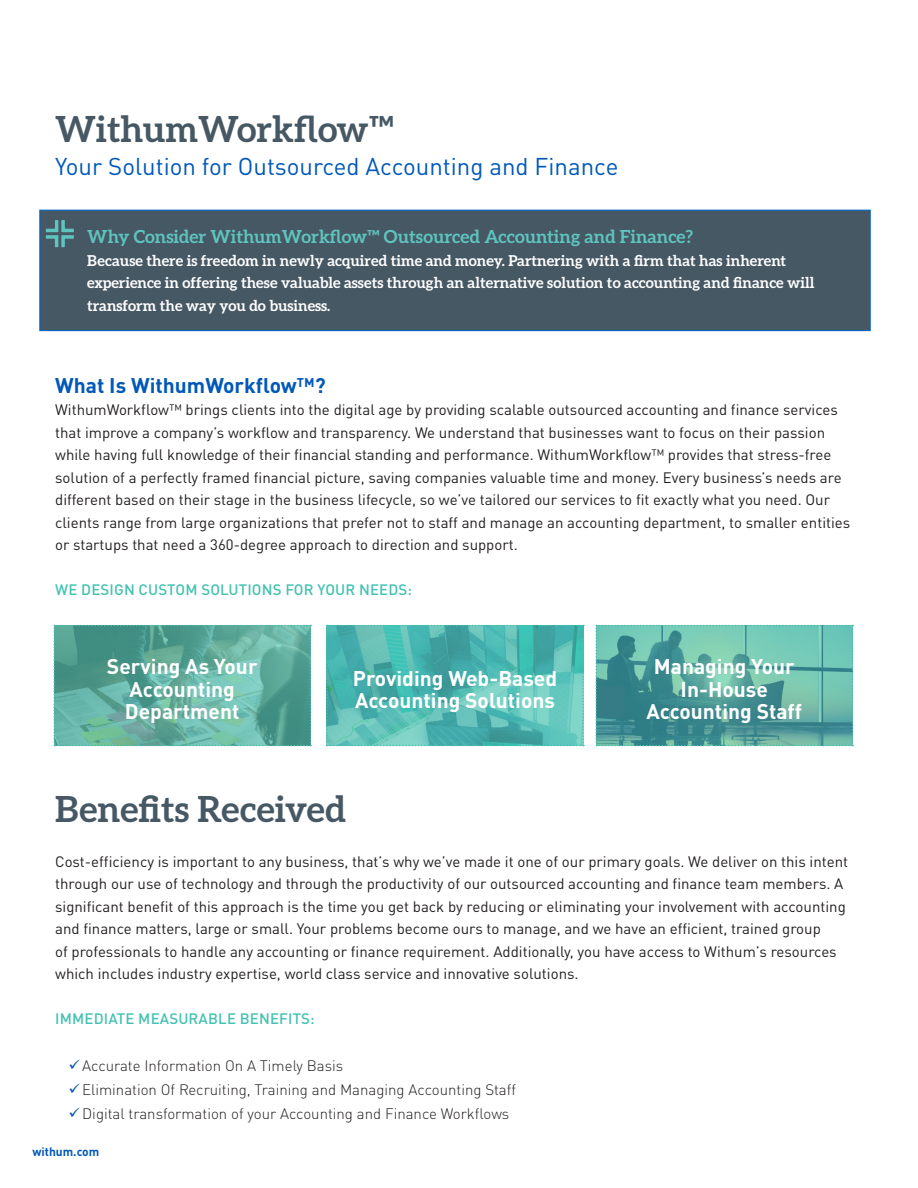
<style>
.page{position:relative;width:918px;height:1188px;background:#fff}
.page>*{position:absolute;margin:0;border:0;box-sizing:border-box;transform-origin:0 0}
.t1{font:700 36px "Aleo";color:#475865}
.t2{font:24px "DINOT";color:#0058b8}
.t3{font:700 21px/22.5px "DINOT";color:#fff;text-align:center}
.t4{font:700 21px "DINOT";color:#0058b8}
.t5{font:700 18px "Aleo";color:#5ec5be}
.t6{font:15px/22.5px "DINOT";color:#231f20}
.t7{font:700 15px/22.5px "Aleo";color:#fff}
.t8{font:300 15px "DINOT";color:#231f20}
.t9{font:500 15px "DINOT";letter-spacing:.01em;color:#44c2b2}
.t10{font:700 12px "DINOT";color:#0058b8}
</style>
<div class="page">
<div style="left:39px;top:210px;width:832px;height:121px;background:#475865;border:1px solid #0063be"></div>
<svg style="left:46px;top:220px;width:28px;height:27px"></svg>
<svg style="left:326px;top:625px;width:258px;height:121px;background:#53b8b1"></svg>
<svg style="left:53px;top:625px;width:258px;height:121px;background:#5faa9b"></svg>
<svg style="left:595px;top:625px;width:258px;height:121px;background:#5aa8a0"></svg>
<p class="t1" style="left:55px;top:108px;width:340px">WithumWorkflow™</p>
<p class="t2" style="left:55px;top:148px;width:565px">Your Solution for Outsourced Accounting and Finance</p>
<p class="t5" style="left:87px;top:226px;width:607px">Why Consider WithumWorkflow™ Outsourced Accounting and Finance?</p>
<p class="t7" style="left:87px;top:249px;width:729px">Because there is freedom in newly acquired time and money. Partnering with a firm that has inherent experience in offering these valuable assets through an alternative solution to accounting and finance will transform the way you do business.</p>
<p class="t4" style="left:55px;top:369px;width:272px">What Is WithumWorkflow™?</p>
<p class="t6" style="left:55px;top:397px;width:797px">WithumWorkflow™ brings clients into the digital age by providing scalable outsourced accounting and finance services that improve a company’s workflow and transparency. We understand that businesses want to focus on their passion while having full knowledge of their financial standing and performance. WithumWorkflow™ provides that stress-free solution of a perfectly framed financial picture, saving companies valuable time and money. Every business’s needs are different based on their stage in the business lifecycle, so we’ve tailored our services to fit exactly what you need. Our clients range from large organizations that prefer not to staff and manage an accounting department, to smaller entities or startups that need a 360-degree approach to direction and support.</p>
<p class="t9" style="left:55px;top:578px;width:358px">WE DESIGN CUSTOM SOLUTIONS FOR YOUR NEEDS:</p>
<p class="t3" style="left:107px;top:654px;width:152px">Serving As Your<br>Accounting</p>
<p class="t3" style="left:125px;top:699px;width:116px">Department</p>
<p class="t3" style="left:353px;top:665px;width:206px;text-align:left">Providing Web-Based<br>Accounting Solutions</p>
<p class="t3" style="left:654px;top:654px;width:142px">Managing Your</p>
<p class="t3" style="left:681px;top:676px;width:89px">In-House</p>
<p class="t3" style="left:647px;top:699px;width:157px">Accounting Staff</p>
<p class="t1" style="left:55px;top:788px;width:292px">Benefits Received</p>
<p class="t6" style="left:55px;top:849px;width:794px">Cost-efficiency is important to any business, that’s why we’ve made it one of our primary goals. We deliver on this intent through our use of technology and through the productivity of our outsourced accounting and finance team members. A significant benefit of this approach is the time you get back by reducing or eliminating your involvement with accounting and finance matters, large or small. Your problems become ours to manage, and we have an efficient, trained group<br>of professionals to handle any accounting or finance requirement. Additionally, you have access to Withum’s resources which includes industry expertise, world class service and innovative solutions.</p>
<p class="t9" style="left:55px;top:1007px;width:261px">IMMEDIATE MEASURABLE BENEFITS:</p>
<p class="t8" style="left:82px;top:1054px;width:263px">Accurate Information On A Timely Basis</p>
<p class="t8" style="left:82px;top:1078px;width:435px">Elimination Of Recruiting, Training and Managing Accounting Staff</p>
<p class="t8" style="left:82px;top:1102px;width:429px">Digital transformation of your Accounting and Finance Workflows</p>
<p class="t10" style="left:32px;top:1142px;width:68px">withum.com</p>
</div>
